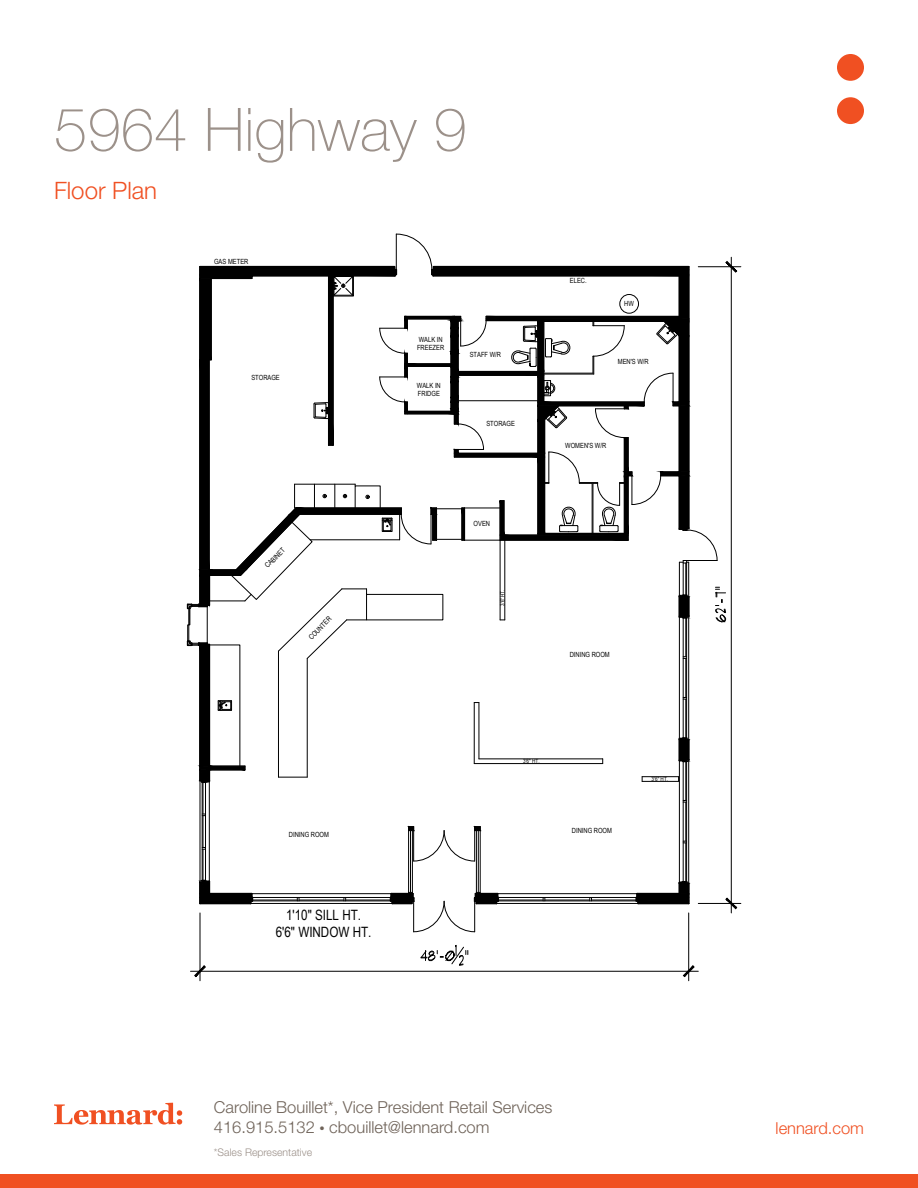
<style>
.page{position:relative;width:918px;height:1188px;background:#fff}
.page>*{position:absolute;margin:0;border:0;box-sizing:border-box;transform-origin:0 0}
.Heading_2{font:100 60px "Helvetica Neue LT Std";color:#9c918a}
.Heading_3{font:300 24px "Helvetica Neue LT Std";color:#f05022}
.Paragraph{font:300 16.5px/19.8px "Helvetica Neue LT Std";color:#6f6359}
.t1{font:300 16.5px "Helvetica Neue LT Std";color:#f05022}
.t2{font:14.25px/16.6px "Arial Narrow";color:#000;text-align:center}
.Notes___Disclaimer{font:300 10.5px "Helvetica Neue LT Std";color:#9c918a}
.t3{font:7.05px/8.2px "Arial Narrow";color:#000}
.t4{font:5.7px "Arial Narrow";color:#000}
.s1{font-size:10.5px}
</style>
<div class="page">
<div style="left:0;top:1174px;width:918px;height:14px;background:#f05022"></div>
<svg style="left:54px;top:1103px;width:128px;height:22px"></svg>
<svg style="left:837px;top:54px;width:27px;height:70px"></svg>
<svg style="left:186px;top:233px;width:556px;height:749px"></svg>
<p class="Heading_2" style="left:54px;top:95px;width:414px">5964 Highway 9</p>
<p class="Heading_3" style="left:54px;top:176px;width:105px">Floor Plan</p>
<p class="t3" style="left:214px;top:257px;width:36px">GAS METER</p>
<p class="t3" style="left:251px;top:373px;width:30px">STORAGE</p>
<p class="t3" style="left:263px;top:563px;width:27px;rotate:-45deg">CABINET</p>
<p class="t3" style="left:307px;top:635px;width:30px;rotate:-45deg">COUNTER</p>
<p class="t3" style="left:417px;top:335px;width:29px">WALK IN<br>FREEZER</p>
<p class="t3" style="left:417px;top:381px;width:25px">WALK IN<br>FRIDGE</p>
<p class="t3" style="left:470px;top:350px;width:33px">STAFF W/R</p>
<p class="t3" style="left:486px;top:419px;width:30px">STORAGE</p>
<p class="t3" style="left:474px;top:519px;width:18px">OVEN</p>
<p class="t4" style="left:498px;top:606px;width:18px;rotate:-90deg">3'6" HT.</p>
<p class="t3" style="left:570px;top:276px;width:18px">ELEC.</p>
<p class="t3" style="left:624px;top:300px;width:11px">HW</p>
<p class="t3" style="left:618px;top:357px;width:32px">MEN'S W/R</p>
<p class="t3" style="left:565px;top:442px;width:42px">WOMEN'S W/R</p>
<p class="t3" style="left:570px;top:650px;width:42px">DINING ROOM</p>
<p class="t3" style="left:289px;top:830px;width:42px">DINING ROOM</p>
<p class="t2" style="left:276px;top:906px;width:97px">1'10" SILL HT.<br>6'6" WINDOW HT.</p>
<p class="t4" style="left:523px;top:757px;width:18px">3'6" HT.</p>
<p class="t3" style="left:572px;top:826px;width:42px">DINING ROOM</p>
<p class="t4" style="left:652px;top:775px;width:18px">3'6" HT.</p>
<p class="Paragraph" style="left:214px;top:1097px;width:340px">Caroline Bouillet*, Vice President Retail Services<br>416.915.5132 <span class="s1">•</span> cbouillet@lennard.com</p>
<p class="Notes___Disclaimer" style="left:214px;top:1146px;width:100px">*Sales Representative</p>
<h3 class="t1" style="left:776px;top:1118px;width:90px">lennard.com</h3>
</div>
